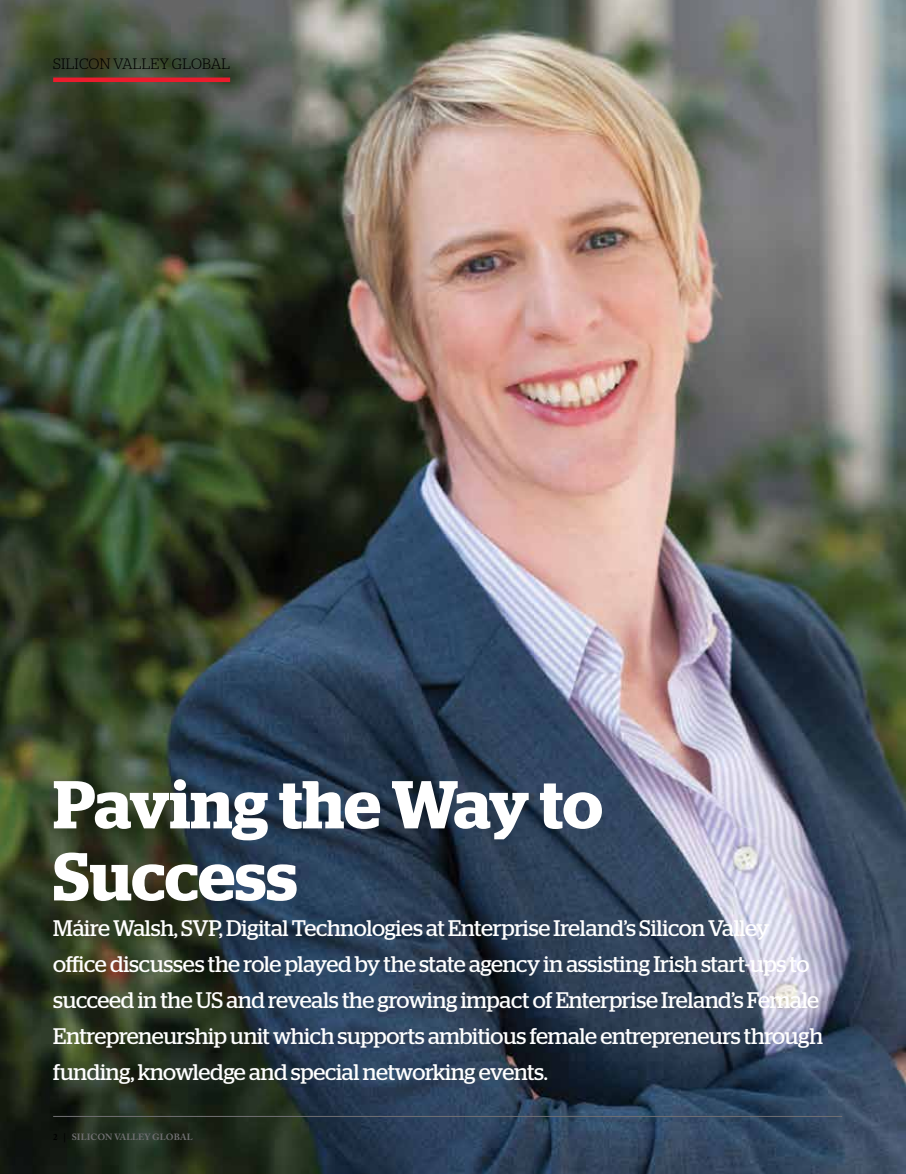
<style>
.page{position:relative;width:906px;height:1174px;background:#fff}
.page>*{position:absolute;margin:0;border:0;box-sizing:border-box;transform-origin:0 0}
.t1{font:600 67.5px/72px "Stag";letter-spacing:-.005em;color:#fff}
.t2{font:22.5px/36px "Stag";letter-spacing:-.01em;color:#fff}
.t3{font:300 15px "Stag";letter-spacing:.01em;color:#000}
.t4{font:700 9px "Adobe Caslon Pro";letter-spacing:.015em;color:#717073}
.s1{color:#000}
</style>
<div class="page">
<img style="left:0;top:0;width:906px;height:1174px">
<hr style="left:53px;top:78px;width:177px;height:4px;background:#eb1c2d">
<hr style="left:53px;top:1116px;width:789px;height:1px;background:#717073">
<p class="t3" style="left:53px;top:55px;width:178px">SILICON VALLEY GLOBAL</p>
<h1 class="t1" style="left:53px;top:768px;width:551px">Paving the Way to<br>Success</h1>
<p class="t2" style="left:53px;top:910px;width:771px">Máire Walsh, SVP, Digital Technologies at Enterprise Ireland’s Silicon Valley office discusses the role played by the state agency in assisting Irish start-ups to succeed in the US and reveals the growing impact of Enterprise Ireland’s Female Entrepreneurship unit which supports ambitious female entrepreneurs through funding, knowledge and special networking events.</p>
<p class="t4" style="left:53px;top:1132px;width:141px"><span class="s1">2 |</span> SILICON VALLEY GLOBAL</p>
</div>
